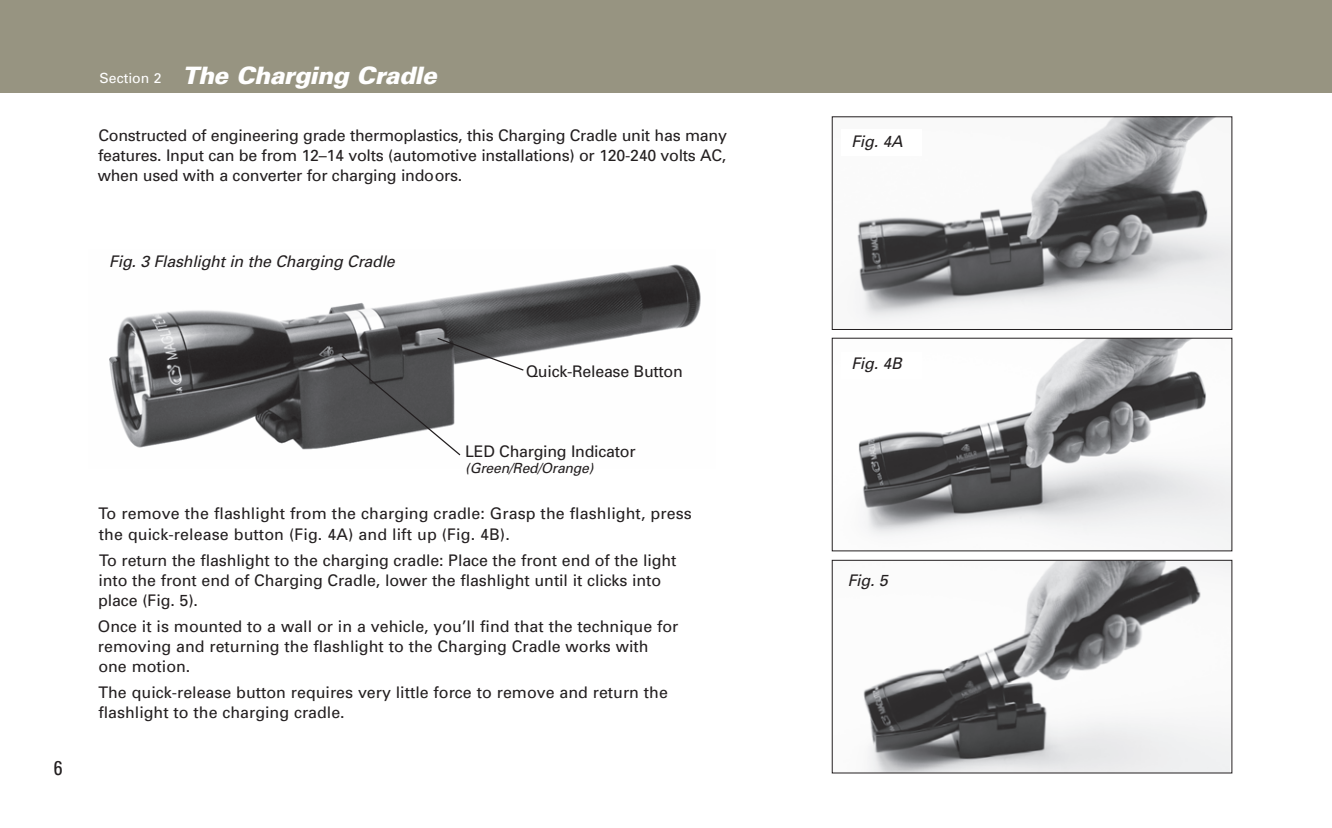
<style>
.page{position:relative;width:1332px;height:828px;background:#fff}
.page>*{position:absolute;margin:0;border:0;box-sizing:border-box;transform-origin:0 0}
.t1{font:italic 900 24px "Univers";letter-spacing:-.02em;color:#fff}
.t2{font:condensed 20px "Univers";color:#231f20}
.t3{font:16px/19.6px "Univers";color:#231f20}
.t4{font:italic 16px "Univers";letter-spacing:-.015em;color:#231f20}
.t5{font:italic 14px "Univers";letter-spacing:-.015em;color:#231f20}
.s1{font-weight:400;font-style:normal;font-size:14px}
</style>
<div class="page">
<div style="left:0;top:0;width:1314px;height:92px;background:#979481"></div>
<div style="left:1314px;top:0;width:18px;height:92px;background:#979481"></div>
<img style="left:109px;top:264px;width:592px;height:186px">
<img style="left:857px;top:118px;width:373px;height:210px">
<div style="left:832px;top:116px;width:400px;height:214px;border:1px solid #231f20"></div>
<img style="left:858px;top:340px;width:372px;height:209px">
<svg style="left:340px;top:337px;width:185px;height:119px"></svg>
<img style="left:863px;top:562px;width:367px;height:210px">
<div style="left:832px;top:560px;width:400px;height:214px;border:1px solid #231f20"></div>
<div style="left:841px;top:352px;width:81px;height:26px;background:#fff"></div>
<div style="left:841px;top:129px;width:81px;height:27px;background:#fff"></div>
<h1 class="t1" style="left:100px;top:67px;width:339px"><span class="s1">Section 2</span> The Charging Cradle</h1>
<p class="t3" style="left:98px;top:127px;width:631px;text-align:justify">Constructed of engineering grade thermoplastics, this Charging Cradle unit has many features. Input can be from 12–14 volts (automotive installations) or 120-240 volts AC, when used with a converter for charging indoors.</p>
<p class="t4" style="left:109px;top:255px;width:287px">Fig. 3 Flashlight in the Charging Cradle</p>
<p class="t2" style="left:54px;top:761px;width:10px">6</p>
<p class="t3" style="left:526px;top:363px;width:159px">Quick-Release Button</p>
<p class="t3" style="left:465px;top:443px;width:172px">LED Charging Indicator</p>
<p class="t5" style="left:465px;top:463px;width:130px">(Green/Red/Orange)</p>
<p class="t3" style="left:98px;top:504px;width:595px;line-height:21px">To remove the flashlight from the charging cradle: Grasp the flashlight, press the quick-release button (Fig. 4A) and lift up (Fig. 4B).</p>
<p class="t3" style="left:98px;top:552px;width:580px">To return the flashlight to the charging cradle: Place the front end of the light into the front end of Charging Cradle, lower the flashlight until it clicks into place (Fig. 5).</p>
<p class="t3" style="left:98px;top:618px;width:582px">Once it is mounted to a wall or in a vehicle, you’ll find that the technique for removing and returning the flashlight to the Charging Cradle works with one motion.</p>
<p class="t3" style="left:98px;top:684px;width:571px">The quick-release button requires very little force to remove and return the flashlight to the charging cradle.</p>
<p class="t4" style="left:851px;top:135px;width:53px">Fig. 4A</p>
<p class="t4" style="left:851px;top:358px;width:52px">Fig. 4B</p>
<p class="t4" style="left:848px;top:575px;width:42px">Fig. 5</p>
</div>
